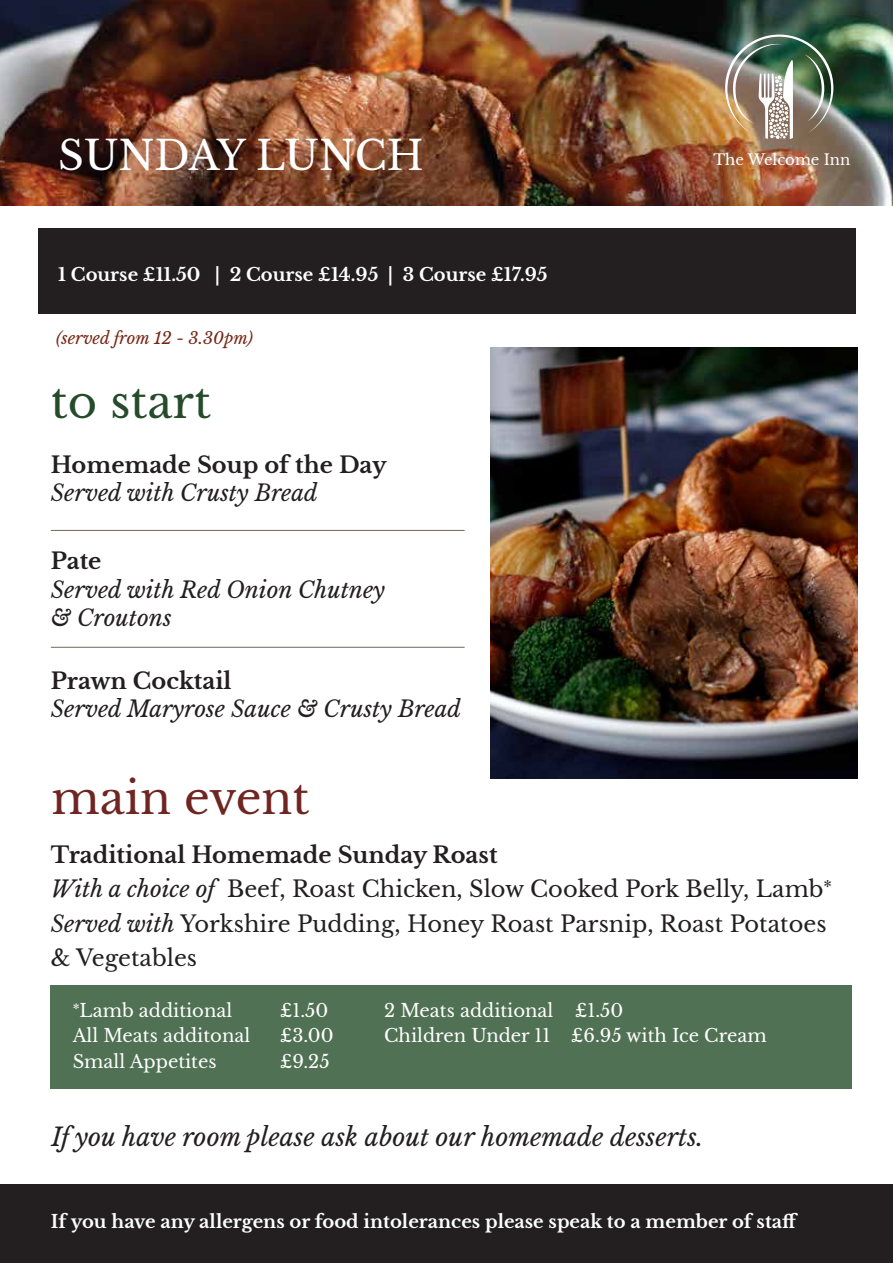
<style>
.page{position:relative;width:893px;height:1263px;background:#fff}
.page>*{position:absolute;margin:0;border:0;box-sizing:border-box;transform-origin:0 0}
.t1{font:45px "Libre Baskerville";color:#6f2522}
.t2{font:45px "Libre Baskerville";color:#254b2a}
.t3{font:40.05px "Libre Baskerville";color:#fff}
.t4{font:italic 24.9px "Libre Baskerville";color:#231f20}
.t5{font:22.5px/34.5px "Libre Baskerville";color:#231f20}
.t6{font:italic 22.5px/28.5px "Libre Baskerville";color:#231f20}
.t7{font:700 22.5px "Libre Baskerville";color:#231f20}
.t8{font:18px "Libre Baskerville";color:#fff}
.t9{font:700 18px "Libre Baskerville";color:#fff}
.t10{font:italic 16.5px "Libre Baskerville";color:#772815}
.t11{font:14.85px "Libre Baskerville";color:#fff}
.s1{font-weight:700}
.s2{font-style:italic}
</style>
<div class="page">
<div style="left:39px;top:228px;width:817px;height:86px;background:#231f20"></div>
<img style="left:0;top:0;width:893px;height:205px">
<div style="left:0;top:1184px;width:893px;height:79px;background:#231f20"></div>
<div style="left:51px;top:985px;width:801px;height:103px;background:#507154"></div>
<img style="left:725px;top:35px;width:108px;height:104px">
<hr style="left:51px;top:647px;width:414px;height:1px;background:#726658">
<hr style="left:51px;top:530px;width:414px;height:1px;background:#726658">
<img style="left:490px;top:347px;width:368px;height:432px">
<h2 class="t3" style="left:58px;top:131px;width:367px">SUNDAY LUNCH</h2>
<p class="t9" style="left:58px;top:263px;width:491px">1 Course £11.50 | 2 Course £14.95 | 3 Course £17.95</p>
<p class="t10" style="left:56px;top:328px;width:198px">(served from 12 - 3.30pm)</p>
<h1 class="t2" style="left:51px;top:375px;width:162px">to start</h1>
<p class="t7" style="left:51px;top:451px;width:337px">Homemade Soup of the Day</p>
<p class="t6" style="left:51px;top:479px;width:268px">Served with Crusty Bread</p>
<p class="t7" style="left:51px;top:547px;width:52px">Pate</p>
<p class="t6" style="left:51px;top:575px;width:336px">Served with Red Onion Chutney &amp; Croutons</p>
<p class="t7" style="left:51px;top:667px;width:182px">Prawn Cocktail</p>
<p class="t6" style="left:51px;top:695px;width:412px">Served Maryrose Sauce &amp; Crusty Bread</p>
<h1 class="t1" style="left:52px;top:770px;width:259px">main event</h1>
<p class="t11" style="left:713px;top:150px;width:138px">The Welcome Inn</p>
<p class="t5" style="left:51px;top:837px;width:783px"><span class="s1">Traditional Homemade Sunday Roast<br></span><span class="s2">With a choice of</span> Beef, Roast Chicken, Slow Cooked Pork Belly, Lamb<sup>* </sup><span class="s2">Served with</span> Yorkshire Pudding, Honey Roast Parsnip, Roast Potatoes &amp; Vegetables</p>
<p class="t8" style="left:73px;top:999px;width:161px"><sup>*</sup>Lamb additional</p>
<p class="t8" style="left:280px;top:999px;width:50px">£1.50</p>
<p class="t8" style="left:384px;top:999px;width:241px">2 Meats additional £1.50</p>
<p class="t8" style="left:73px;top:1024px;width:179px">All Meats additonal</p>
<p class="t8" style="left:280px;top:1024px;width:55px">£3.00</p>
<p class="t8" style="left:384px;top:1024px;width:384px">Children Under 11 £6.95 with Ice Cream</p>
<p class="t8" style="left:73px;top:1050px;width:145px">Small Appetites</p>
<p class="t8" style="left:280px;top:1050px;width:51px">£9.25</p>
<p class="t4" style="left:52px;top:1121px;width:653px">If you have room please ask about our homemade desserts.</p>
<p class="t9" style="left:51px;top:1211px;width:749px">If you have any allergens or food intolerances please speak to a member of staff</p>
</div>
